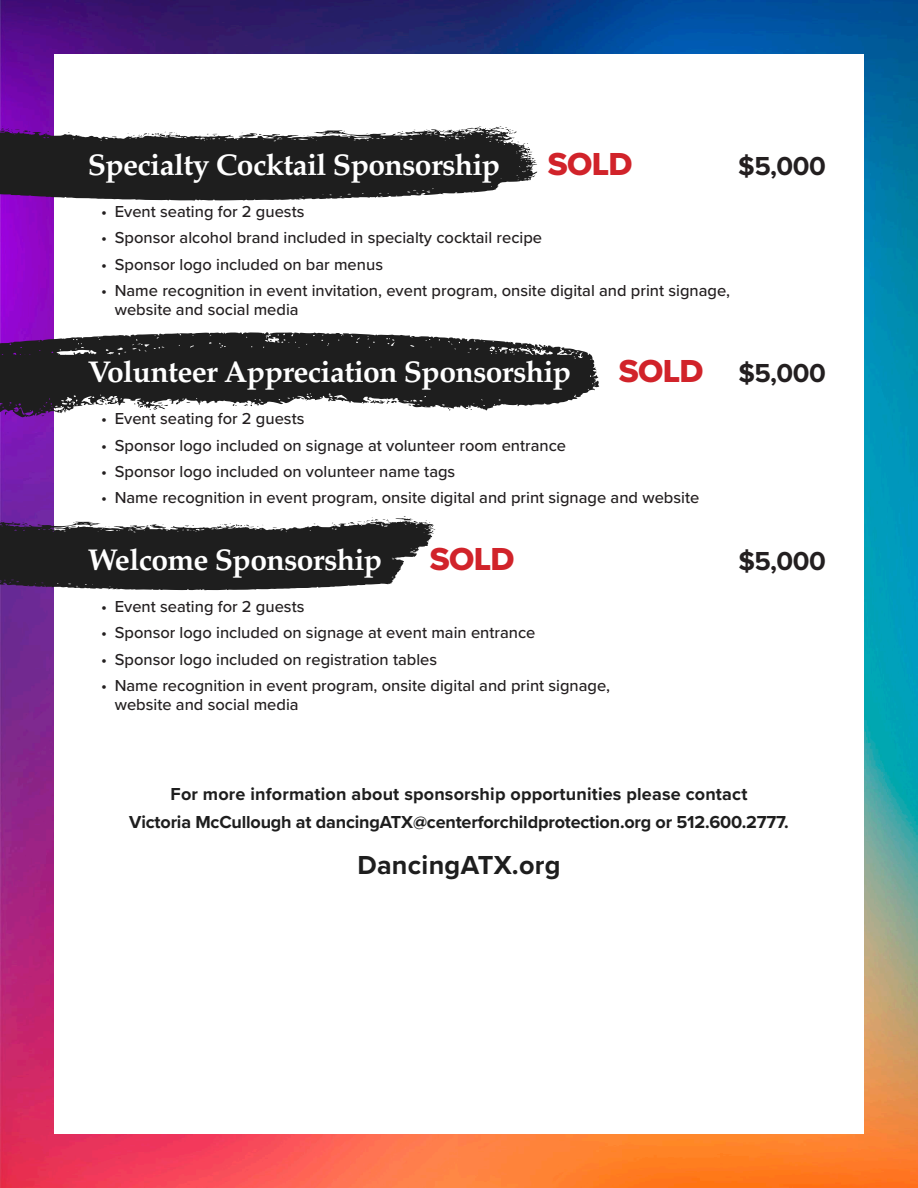
<style>
.page{position:relative;width:918px;height:1188px;background:#fff}
.page>*{position:absolute;margin:0;border:0;box-sizing:border-box;transform-origin:0 0}
.Sponsorship_-_Space_After{font:33px "Proxima Nova Extrabld";letter-spacing:-.02em;color:#d1232a}
.Sponsorship_-_Space_After-2{font:700 30px "Palatino";letter-spacing:-.02em;color:#fff}
.Sponsorship_-_Space_After-3{font:700 27px "Proxima Nova";letter-spacing:-.02em;color:#231f20}
.Contact{font:700 27px "Proxima Nova";letter-spacing:.01em;color:#1e1e1e}
.Contact-2{font:700 18px/28.5px "Proxima Nova";letter-spacing:-.01em;color:#1e1e1e;text-align:center}
.t1{font:500 16.5px/19.5px "Proxima Nova";color:#231f20}
.s1{font-family:"Proxima Nova Extrabld";font-weight:400;font-size:33px;color:#d1232a}
</style>
<div class="page">
<img style="left:0;top:0;width:918px;height:1188px">
<div style="left:54px;top:54px;width:810px;height:1080px;background:#fff"></div>
<svg style="left:0;top:516px;width:435px;height:74px"></svg>
<svg style="left:0;top:124px;width:537px;height:77px"></svg>
<svg style="left:0;top:331px;width:600px;height:86px;fill:#1e1e1e"></svg>
<div style="left:0;top:148px;width:500px;height:36px;background:#1e1e1e"></div>
<div style="left:0;top:355px;width:574px;height:36px;background:#1e1e1e"></div>
<div style="left:0;top:543px;width:385px;height:36px;background:#1e1e1e"></div>
<p class="Sponsorship_-_Space_After-2" style="left:88px;top:139px;width:414px">Specialty Cocktail Sponsorship</p>
<p class="Sponsorship_-_Space_After" style="left:548px;top:139px;width:86px">SOLD</p>
<p class="Sponsorship_-_Space_After-3" style="left:738px;top:145px;width:89px">$5,000</p>
<p class="t1" style="left:101px;top:201px;width:205px">• Event seating for 2 guests</p>
<p class="t1" style="left:101px;top:227px;width:442px">• Sponsor alcohol brand included in specialty cocktail recipe</p>
<p class="t1" style="left:101px;top:254px;width:283px">• Sponsor logo included on bar menus</p>
<p class="t1" style="left:115px;top:280px;width:617px;text-indent:-14px">• Name recognition in event invitation, event program, onsite digital and print signage, website and social media</p>
<p class="Sponsorship_-_Space_After-2" style="left:88px;top:346px;width:485px">Volunteer Appreciation Sponsorship</p>
<p class="Sponsorship_-_Space_After-3" style="left:619px;top:353px;width:208px"><span class="s1">SOLD</span> $5,000</p>
<p class="t1" style="left:101px;top:408px;width:205px">• Event seating for 2 guests</p>
<p class="t1" style="left:101px;top:435px;width:466px">• Sponsor logo included on signage at volunteer room entrance</p>
<p class="t1" style="left:101px;top:461px;width:356px">• Sponsor logo included on volunteer name tags</p>
<p class="t1" style="left:101px;top:487px;width:600px">• Name recognition in event program, onsite digital and print signage and website</p>
<p class="Sponsorship_-_Space_After-2" style="left:88px;top:534px;width:296px">Welcome Sponsorship</p>
<p class="Sponsorship_-_Space_After" style="left:430px;top:534px;width:86px">SOLD</p>
<p class="Sponsorship_-_Space_After-3" style="left:738px;top:541px;width:89px">$5,000</p>
<p class="t1" style="left:101px;top:596px;width:205px">• Event seating for 2 guests</p>
<p class="t1" style="left:101px;top:623px;width:436px">• Sponsor logo included on signage at event main entrance</p>
<p class="t1" style="left:101px;top:649px;width:338px">• Sponsor logo included on registration tables</p>
<p class="t1" style="left:115px;top:675px;width:497px;text-indent:-14px">• Name recognition in event program, onsite digital and print signage, website and social media</p>
<p class="Contact-2" style="left:129px;top:779px;width:661px">For more information about sponsorship opportunities please contact<br>Victoria McCullough at dancingATX@centerforchildprotection.org or 512.600.2777.</p>
<p class="Contact" style="left:357px;top:845px;width:205px">DancingATX.org</p>
</div>
